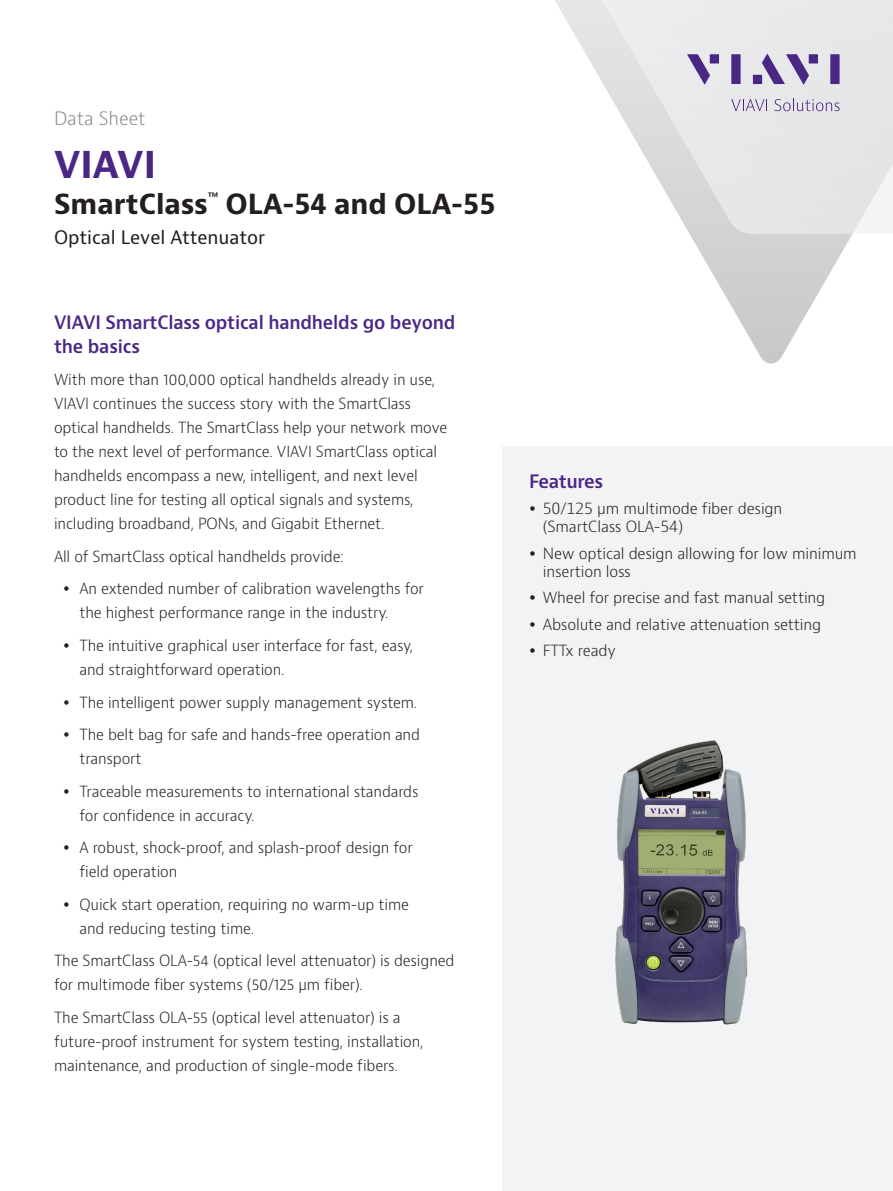
<style>
.page{position:relative;width:893px;height:1191px;background:#fff}
.page>*{position:absolute;margin:0;border:0;box-sizing:border-box;transform-origin:0 0}
.H1_Brand_Sub-Brand_2{font:700 36px "Bernino Sans";color:#4a2785}
.H2_Product_18_24{font:700 27px "Bernino Sans";color:#231f20}
.H2_Heading_Purple_12{font:600 18px/24px "Bernino Sans";letter-spacing:-.01em;color:#4a2785}
.H3_Product_Descripto{font:18px "Bernino Sans";color:#231f20}
.P_DocType{font:300 18px "Bernino Sans";color:#87898c}
.Key_Features_Benefit{font:600 18px "Bernino Sans";letter-spacing:-.025em;color:#4a2785}
.P_10_16{font:300 15px/24px "Bernino Sans";letter-spacing:-.01em;color:#231f20}
.H2_Product_18_24-2{font:700 6.15px "Bernino Sans";color:#231f20}
</style>
<div class="page">
<svg style="left:690px;top:234px;width:162px;height:130px"></svg>
<svg style="left:555px;top:0;width:338px;height:234px"></svg>
<svg style="left:687px;top:54px;width:23px;height:31px"></svg>
<div style="left:710px;top:54px;width:9px;height:9px;background:#4a2785"></div>
<div style="left:731px;top:54px;width:10px;height:30px;background:#4a2785"></div>
<div style="left:809px;top:54px;width:9px;height:9px;background:#4a2785"></div>
<div style="left:830px;top:54px;width:10px;height:30px;background:#4a2785"></div>
<svg style="left:762px;top:54px;width:47px;height:31px"></svg>
<div style="left:753px;top:75px;width:9px;height:9px;background:#4a2785"></div>
<svg style="left:731px;top:99px;width:36px;height:12px"></svg>
<svg style="left:775px;top:99px;width:65px;height:12px"></svg>
<div style="left:502px;top:446px;width:391px;height:745px;background:#f2f3f4"></div>
<img style="left:615px;top:740px;width:133px;height:285px">
<p class="P_DocType" style="left:54px;top:106px;width:93px">Data Sheet</p>
<p class="H1_Brand_Sub-Brand_2" style="left:54px;top:141px;width:104px">VIAVI</p>
<p class="H2_Product_18_24" style="left:54px;top:186px;width:156px">SmartClass</p>
<p class="H2_Product_18_24-2" style="left:208px;top:190px;width:12px">TM</p>
<p class="H2_Product_18_24" style="left:225px;top:186px;width:272px">OLA-54 and OLA-55</p>
<p class="H3_Product_Descripto" style="left:54px;top:225px;width:213px">Optical Level Attenuator</p>
<p class="H2_Heading_Purple_12" style="left:54px;top:311px;width:403px">VIAVI SmartClass optical handhelds go beyond the basics</p>
<p class="P_10_16" style="left:54px;top:368px;width:395px">With more than 100,000 optical handhelds already in use, VIAVI continues the success story with the SmartClass optical handhelds. The SmartClass help your network move to the next level of performance. VIAVI SmartClass optical handhelds encompass a new, intelligent, and next level product line for testing all optical signals and systems, including broadband, PONs, and Gigabit Ethernet.</p>
<p class="P_10_16" style="left:54px;top:545px;width:291px">All of SmartClass optical handhelds provide:</p>
<p class="P_10_16" style="left:80px;top:577px;width:346px">An extended number of calibration wavelengths for the highest performance range in the industry.</p>
<p class="P_10_16" style="left:80px;top:634px;width:335px">The intuitive graphical user interface for fast, easy, and straightforward operation.</p>
<p class="P_10_16" style="left:80px;top:690px;width:339px">The intelligent power supply management system.</p>
<p class="P_10_16" style="left:80px;top:723px;width:342px">The belt bag for safe and hands-free operation and transport</p>
<p class="P_10_16" style="left:80px;top:779px;width:341px">Traceable measurements to international standards for confidence in accuracy.</p>
<p class="P_10_16" style="left:80px;top:836px;width:335px">A robust, shock-proof, and splash-proof design for field operation</p>
<p class="P_10_16" style="left:80px;top:892px;width:331px">Quick start operation, requiring no warm-up time and reducing testing time.</p>
<p class="P_10_16" style="left:54px;top:949px;width:402px">The SmartClass OLA-54 (optical level attenuator) is designed for multimode fiber systems (50/125 μm fiber).</p>
<p class="P_10_16" style="left:54px;top:1005px;width:371px">The SmartClass OLA-55 (optical level attenuator) is a future-proof instrument for system testing, installation, maintenance, and production of single-mode fibers.</p>
<p class="Key_Features_Benefit" style="left:529px;top:469px;width:75px">Features</p>
<p class="P_10_16" style="left:543px;top:500px;width:241px;line-height:18px">50/125 μm multimode fiber design (SmartClass OLA-54)</p>
<p class="P_10_16" style="left:543px;top:544px;width:316px;line-height:18px">New optical design allowing for low minimum insertion loss</p>
<p class="P_10_16" style="left:543px;top:586px;width:284px">Wheel for precise and fast manual setting</p>
<p class="P_10_16" style="left:543px;top:612px;width:280px">Absolute and relative attenuation setting</p>
<p class="P_10_16" style="left:543px;top:639px;width:75px">FTTx ready</p>
</div>
